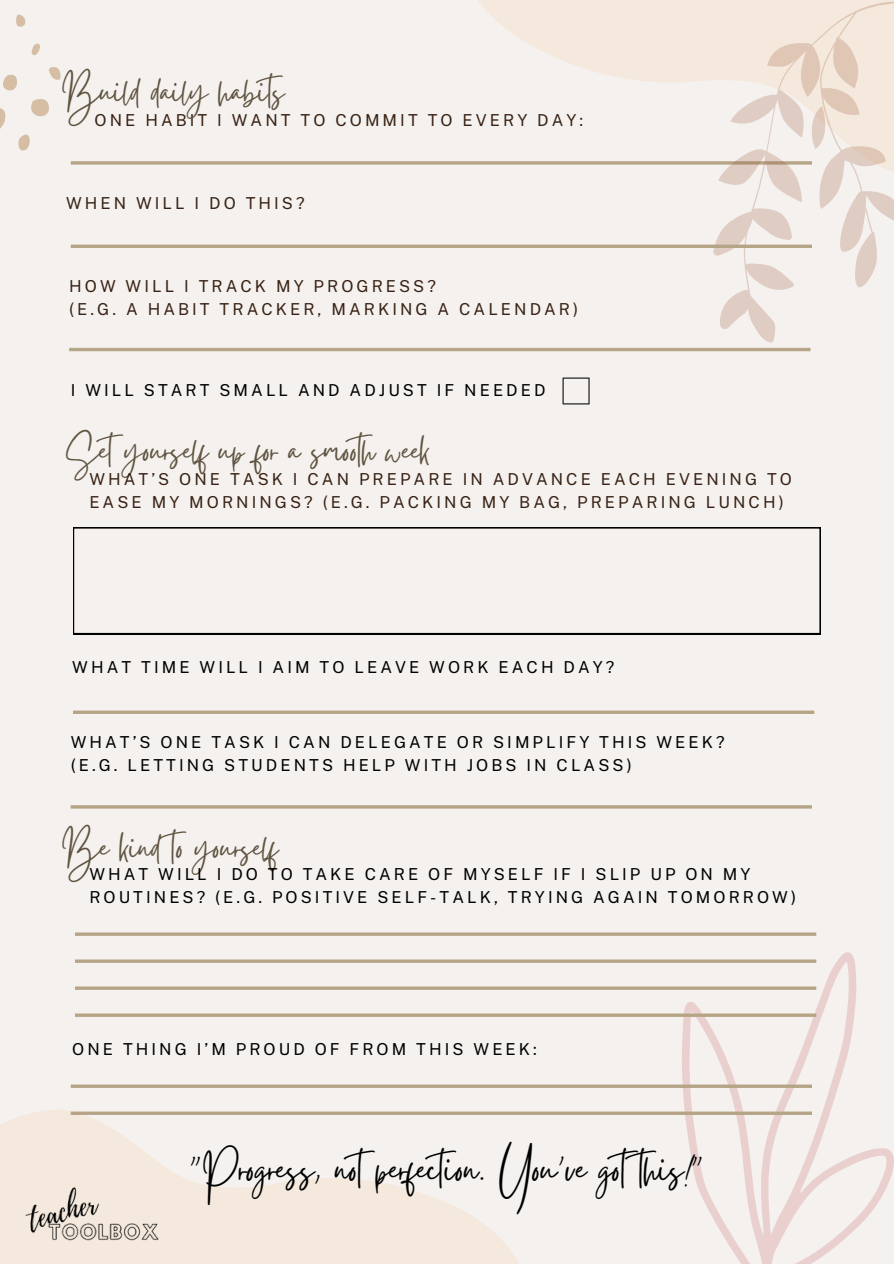
<style>
.page{position:relative;width:894px;height:1264px;background:#fff}
.page>*{position:absolute;margin:0;border:0;box-sizing:border-box;transform-origin:0 0}
.t1{font:48px "Gistesy";color:#000}
.t2{font:41.7px "Gistesy";color:#605441}
.t3{font:16.5px/22.5px "Public Sans";letter-spacing:.185em;color:#000}
.t4{font:16.5px/22.5px "Public Sans";letter-spacing:.185em;color:#392215}
</style>
<div class="page">
<div style="left:0;top:0;width:893px;height:1263px;background:#f4f1ee"></div>
<svg style="left:71px;top:161px;width:347px;height:4px"></svg>
<svg style="left:418px;top:0;width:295px;height:165px"></svg>
<svg style="left:713px;top:0;width:180px;height:343px"></svg>
<svg style="left:0;top:1084px;width:561px;height:179px"></svg>
<svg style="left:681px;top:952px;width:212px;height:311px"></svg>
<svg style="left:0;top:14px;width:61px;height:137px"></svg>
<img style="left:5px;top:1123px;width:196px;height:140px">
<svg style="left:73px;top:527px;width:747px;height:107px"></svg>
<hr style="left:71px;top:805px;width:740px;height:3px;background:#b6a486">
<svg style="left:71px;top:244px;width:740px;height:4px;background:#bfaf95"></svg>
<hr style="left:69px;top:348px;width:741px;height:3px;background:#b6a486">
<svg style="left:562px;top:377px;width:27px;height:27px"></svg>
<svg style="left:73px;top:710px;width:741px;height:4px;background:#bfaf95"></svg>
<hr style="left:75px;top:932px;width:741px;height:3px;background:#b6a486">
<hr style="left:75px;top:959px;width:741px;height:3px;background:#b6a486">
<hr style="left:75px;top:986px;width:741px;height:3px;background:#b6a486">
<hr style="left:75px;top:1013px;width:741px;height:3px;background:#b6a486">
<hr style="left:71px;top:1084px;width:740px;height:3px;background:#b6a486">
<hr style="left:71px;top:1111px;width:740px;height:3px;background:#b6a486">
<p class="t2" style="left:62px;top:62px;width:234px">Build daily habits</p>
<p class="t4" style="left:94px;top:109px;width:490px">ONE HABIT I WANT TO COMMIT TO EVERY DAY:</p>
<p class="t4" style="left:66px;top:192px;width:240px">WHEN WILL I DO THIS?</p>
<p class="t4" style="left:69px;top:275px;width:368px">HOW WILL I TRACK MY PROGRESS?</p>
<p class="t4" style="left:69px;top:298px;width:510px">(E.G. A HABIT TRACKER, MARKING A CALENDAR)</p>
<h2 class="t3" style="left:71px;top:378px;width:476px">I WILL START SMALL AND ADJUST IF NEEDED</h2>
<h2 class="t2" style="left:66px;top:421px;width:365px">Setyourself up for a smooth week</h2>
<p class="t4" style="left:89px;top:468px;width:704px">WHAT’S ONE TASK I CAN PREPARE IN ADVANCE EACH EVENING TO<br>EASE MY MORNINGS? (E.G. PACKING MY BAG, PREPARING LUNCH)</p>
<p class="t3" style="left:72px;top:655px;width:543px">WHAT TIME WILL I AIM TO LEAVE WORK EACH DAY?</p>
<p class="t3" style="left:71px;top:731px;width:655px">WHAT’S ONE TASK I CAN DELEGATE OR SIMPLIFY THIS WEEK?</p>
<p class="t3" style="left:71px;top:753px;width:562px">(E.G. LETTING STUDENTS HELP WITH JOBS IN CLASS)</p>
<p class="t2" style="left:62px;top:818px;width:217px">Be kind to yourself</p>
<p class="t3" style="left:89px;top:862px;width:708px">WHAT WILL I DO TO TAKE CARE OF MYSELF IF I SLIP UP ON MY<br>ROUTINES? (E.G. POSITIVE SELF-TALK, TRYING AGAIN TOMORROW)</p>
<p class="t3" style="left:72px;top:1037px;width:466px">ONE THING I’M PROUD OF FROM THIS WEEK:</p>
<h2 class="t1" style="left:190px;top:1135px;width:514px">"Progress, notperfection. You've gotthis!"</h2>
</div>
